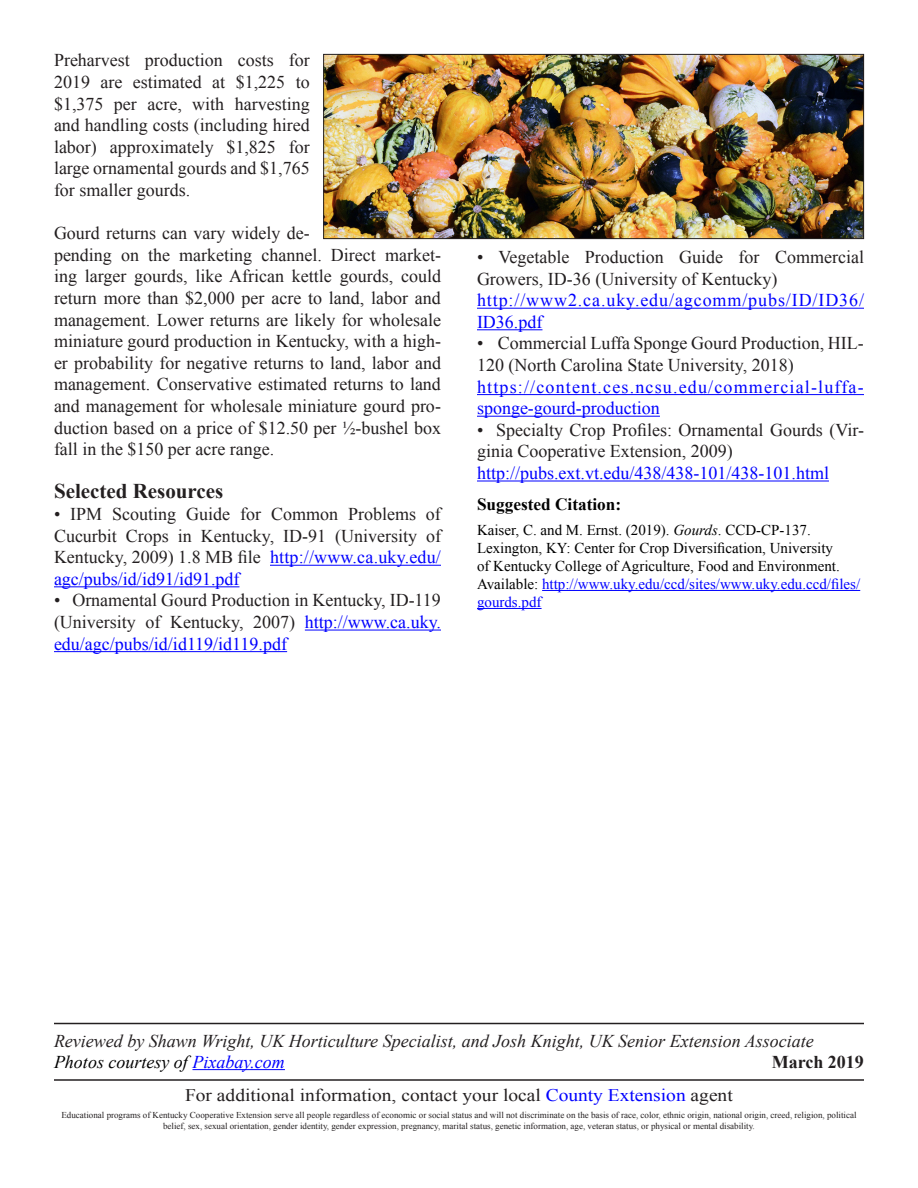
<style>
.page{position:relative;width:918px;height:1188px;background:#fff}
.page>*{position:absolute;margin:0;border:0;box-sizing:border-box;transform-origin:0 0}
.t1{font:700 21px "Times New Roman";color:#231f20}
.t2{font:18px/21.6px "Times New Roman";color:#231f20}
.t3{font:18px/21.6px "Times New Roman";letter-spacing:.05em;color:#00f}
.t4{font:italic 18px "Times New Roman";color:#231f20}
.t5{font:18px "Times New Roman";color:#00f}
.t6{font:italic 18px "Times New Roman";color:#000}
.t7{font:700 18px "Times New Roman";color:#231f20}
.t8{font:17.7px "Times New Roman";color:#231f20;scale:1.1 1}
.t9{font:700 17.25px "Times New Roman";color:#000}
.t10{font:15px/18px "Times New Roman";color:#000}
.t11{font:9px/10.8px "Times New Roman";color:#231f20;text-align:center}
.s1{color:#00f}
.s2{font-style:italic}
</style>
<div class="page">
<hr style="left:270px;top:565px;width:171px;height:1px;background:#00f">
<hr style="left:54px;top:586px;width:185px;height:1px;background:#00f">
<hr style="left:305px;top:630px;width:136px;height:1px;background:#00f">
<hr style="left:54px;top:651px;width:233px;height:1px;background:#00f">
<hr style="left:477px;top:308px;width:387px;height:1px;background:#00f">
<hr style="left:477px;top:329px;width:65px;height:1px;background:#00f">
<hr style="left:477px;top:394px;width:387px;height:1px;background:#00f">
<hr style="left:477px;top:416px;width:183px;height:1px;background:#00f">
<hr style="left:477px;top:481px;width:352px;height:1px;background:#00f">
<hr style="left:192px;top:1069px;width:93px;height:1px;background:#00f">
<hr style="left:54px;top:1079px;width:810px;height:2px;background:#231f20">
<hr style="left:54px;top:1023px;width:810px;height:1px;background:#231f20">
<hr style="left:542px;top:590px;width:318px;height:1px;background:#00f">
<hr style="left:477px;top:608px;width:65px;height:1px;background:#00f">
<img style="left:325px;top:56px;width:537px;height:181px">
<div style="left:323px;top:54px;width:541px;height:185px;border:1px solid #231f20"></div>
<p class="t2" style="left:54px;top:49px;width:257px;text-align:justify">Preharvest production costs for 2019 are estimated at $1,225 to $1,375 per acre, with harvesting and handling costs (including hired labor) approximately $1,825 for large ornamental gourds and $1,765 for smaller gourds.</p>
<p class="t2" style="left:54px;top:222px;width:389px">Gourd returns can vary widely de-<br>pending on the marketing channel. Direct market&shy;ing larger gourds, like African kettle gourds, could return more than $2,000 per acre to land, labor and management. Lower returns are likely for wholesale miniature gourd production in Kentucky, with a high&shy;er probability for negative returns to land, labor and management. Conservative estimated returns to land and management for wholesale miniature gourd pro&shy;duction based on a price of $12.50 per ½-bushel box fall in the $150 per acre range.</p>
<p class="t1" style="left:54px;top:477px;width:171px">Selected Resources</p>
<p class="t2" style="left:54px;top:503px;width:389px;text-align:justify">• IPM Scouting Guide for Common Problems of Cucurbit Crops in Kentucky, ID-91 (University of Kentucky, 2009) 1.8 MB file <span class="s1">http://www.ca.uky.edu/ agc/pubs/id/id91/id91.pdf</span></p>
<p class="t2" style="left:54px;top:589px;width:389px;text-align:justify">• Ornamental Gourd Production in Kentucky, ID-119 (University of Kentucky, 2007) <span class="s1">http://www.ca.uky. edu/agc/pubs/id/id119/id119.pdf</span></p>
<p class="t2" style="left:477px;top:246px;width:389px">• Vegetable Production Guide for Commercial<br>Growers, ID-36 (University of Kentucky)</p>
<p class="t3" style="left:477px;top:289px;width:389px">http://www2.ca.uky.edu/agcomm/pubs/ID/ID36/<br>ID36.pdf</p>
<p class="t2" style="left:477px;top:332px;width:388px">• Commercial Luffa Sponge Gourd Production, HIL-<br>120 (North Carolina State University, 2018)</p>
<p class="t3" style="left:477px;top:376px;width:388px">https://content.ces.ncsu.edu/commercial-luffa&shy;sponge-gourd-production</p>
<p class="t2" style="left:477px;top:419px;width:388px">• Specialty Crop Profiles: Ornamental Gourds (Vir&shy;ginia Cooperative Extension, 2009)</p>
<p class="t5" style="left:477px;top:461px;width:354px">http://pubs.ext.vt.edu/438/438-101/438-101.html</p>
<p class="t9" style="left:477px;top:492px;width:146px">Suggested Citation:</p>
<p class="t10" style="left:477px;top:521px;width:385px">Kaiser, C. and M. Ernst. (2019). <span class="s2">Gourds</span>. CCD-CP-137.<br>Lexington, KY: Center for Crop Diversification, University<br>of Kentucky College of Agriculture, Food and Environment.<br>Available: <span class="s1">http://www.uky.edu/ccd/sites/www.uky.edu.ccd/files/ gourds.pdf</span></p>
<p class="t4" style="left:54px;top:1028px;width:761px">Reviewed by Shawn Wright, UK Horticulture Specialist, and Josh Knight, UK Senior Extension Associate</p>
<p class="t6" style="left:54px;top:1049px;width:232px">Photos courtesy of <span class="s1">Pixabay.com</span></p>
<p class="t7" style="left:772px;top:1050px;width:94px">March 2019</p>
<p class="t8" style="left:185px;top:1083px;width:499px">For additional information, contact your local <span class="s1">County Extension</span> agent</p>
<p class="t11" style="left:61px;top:1110px;width:797px">Educational programs of Kentucky Cooperative Extension serve all people regardless of economic or social status and will not discriminate on the basis of race, color, ethnic origin, national origin, creed, religion, political belief, sex, sexual orientation, gender identity, gender expression, pregnancy, marital status, genetic information, age, veteran status, or physical or mental disability.</p>
</div>
